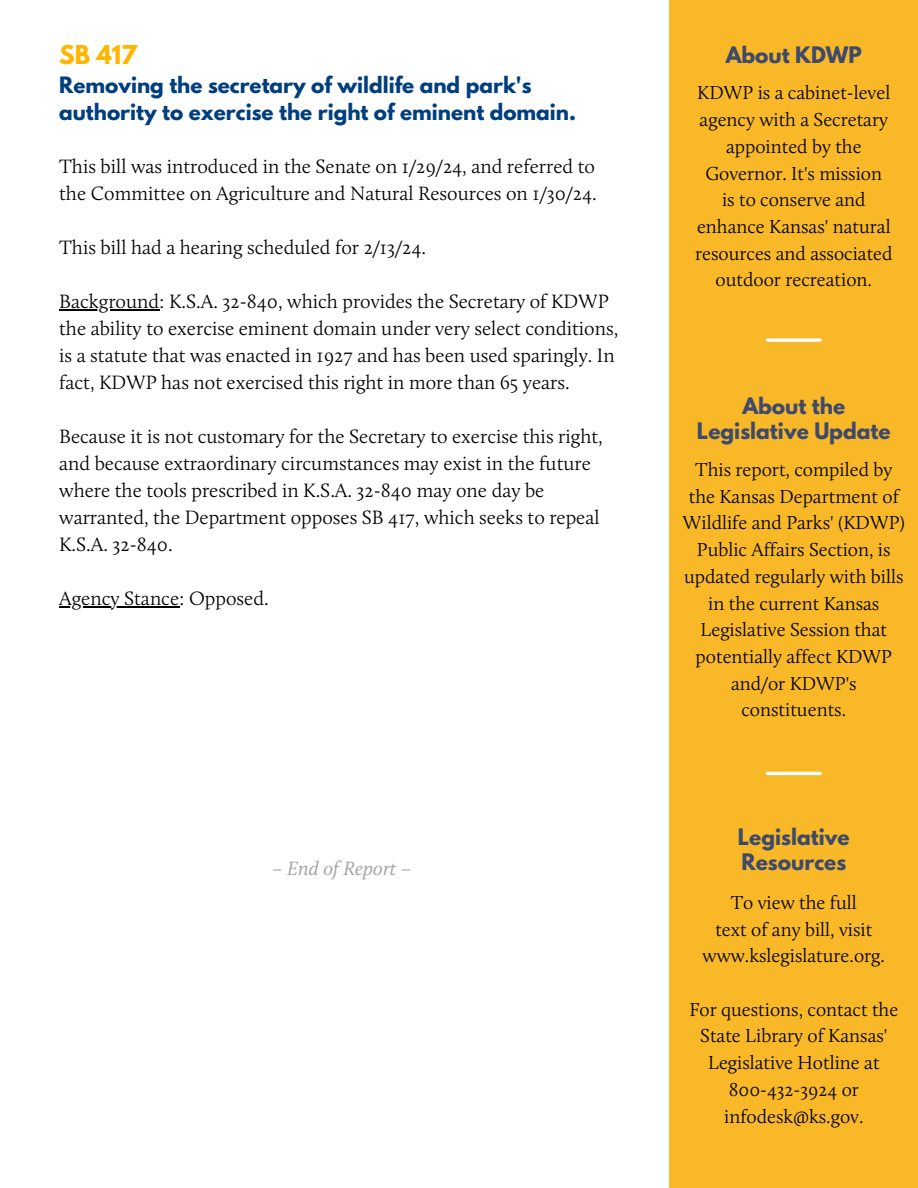
<style>
.page{position:relative;width:918px;height:1188px;background:#fff}
.page>*{position:absolute;margin:0;border:0;box-sizing:border-box;transform-origin:0 0}
.t1{font:700 23.1px "League Spartan";color:#ffb600}
.t2{font:700 20.1px/25.2px "League Spartan";color:#3e4a6c;text-align:center}
.t3{font:300 19.95px/27px "Calluna";color:#000}
.t4{font:700 19.95px/27px "League Spartan";color:#003e7e}
.t5{font:italic 19.95px "Calluna";color:#a6a6a6}
.t6{font:300 19.5px/26.7px "Calluna";color:#000;text-align:center}
</style>
<div class="page">
<hr style="left:59px;top:309px;width:100px;height:1px;background:#000">
<hr style="left:59px;top:606px;width:120px;height:1px;background:#000">
<div style="left:670px;top:0;width:248px;height:1188px;background:#f8b828"></div>
<hr style="left:767px;top:772px;width:53px;height:3px;background:#fff">
<svg style="left:767px;top:338px;width:53px;height:4px"></svg>
<p class="t1" style="left:59px;top:43px;width:79px">SB 417</p>
<p class="t4" style="left:59px;top:74px;width:518px">Removing the secretary of wildlife and park's authority to exercise the right of eminent domain.</p>
<p class="t3" style="left:59px;top:154px;width:539px">This bill was introduced in the Senate on 1/29/24, and referred to the Committee on Agriculture and Natural Resources on 1/30/24.</p>
<p class="t3" style="left:59px;top:235px;width:368px">This bill had a hearing scheduled for 2/13/24.</p>
<p class="t3" style="left:59px;top:289px;width:561px">Background: K.S.A. 32-840, which provides the Secretary of KDWP the ability to exercise eminent domain under very select conditions, is a statute that was enacted in 1927 and has been used sparingly. In fact, KDWP has not exercised this right in more than 65 years.</p>
<p class="t3" style="left:59px;top:424px;width:545px">Because it is not customary for the Secretary to exercise this right, and because extraordinary circumstances may exist in the future where the tools prescribed in K.S.A. 32-840 may one day be warranted, the Department opposes SB 417, which seeks to repeal K.S.A. 32-840.</p>
<p class="t3" style="left:59px;top:586px;width:211px">Agency Stance: Opposed.</p>
<p class="t5" style="left:272px;top:860px;width:141px">– End of Report –</p>
<p class="t2" style="left:726px;top:44px;width:138px">About KDWP</p>
<p class="t6" style="left:695px;top:81px;width:199px">KDWP is a cabinet-level agency with a Secretary appointed by the<br>Governor. It's mission<br>is to conserve and enhance Kansas' natural resources and associated outdoor recreation.</p>
<p class="t2" style="left:697px;top:396px;width:195px">About the<br>Legislative Update</p>
<p class="t6" style="left:683px;top:458px;width:224px">This report, compiled by the Kansas Department of<br>Wildlife and Parks' (KDWP)<br>Public Affairs Section, is updated regularly with bills in the current Kansas<br>Legislative Session that potentially affect KDWP and/or KDWP's constituents.</p>
<p class="t2" style="left:738px;top:827px;width:113px;text-align:left">Legislative<br>Resources</p>
<p class="t6" style="left:703px;top:891px;width:184px">To view the full<br>text of any bill, visit www.kslegislature.org.</p>
<p class="t6" style="left:689px;top:997px;width:210px">For questions, contact the<br>State Library of Kansas'<br>Legislative Hotline at<br>800-432-3924 or infodesk@ks.gov.</p>
</div>
